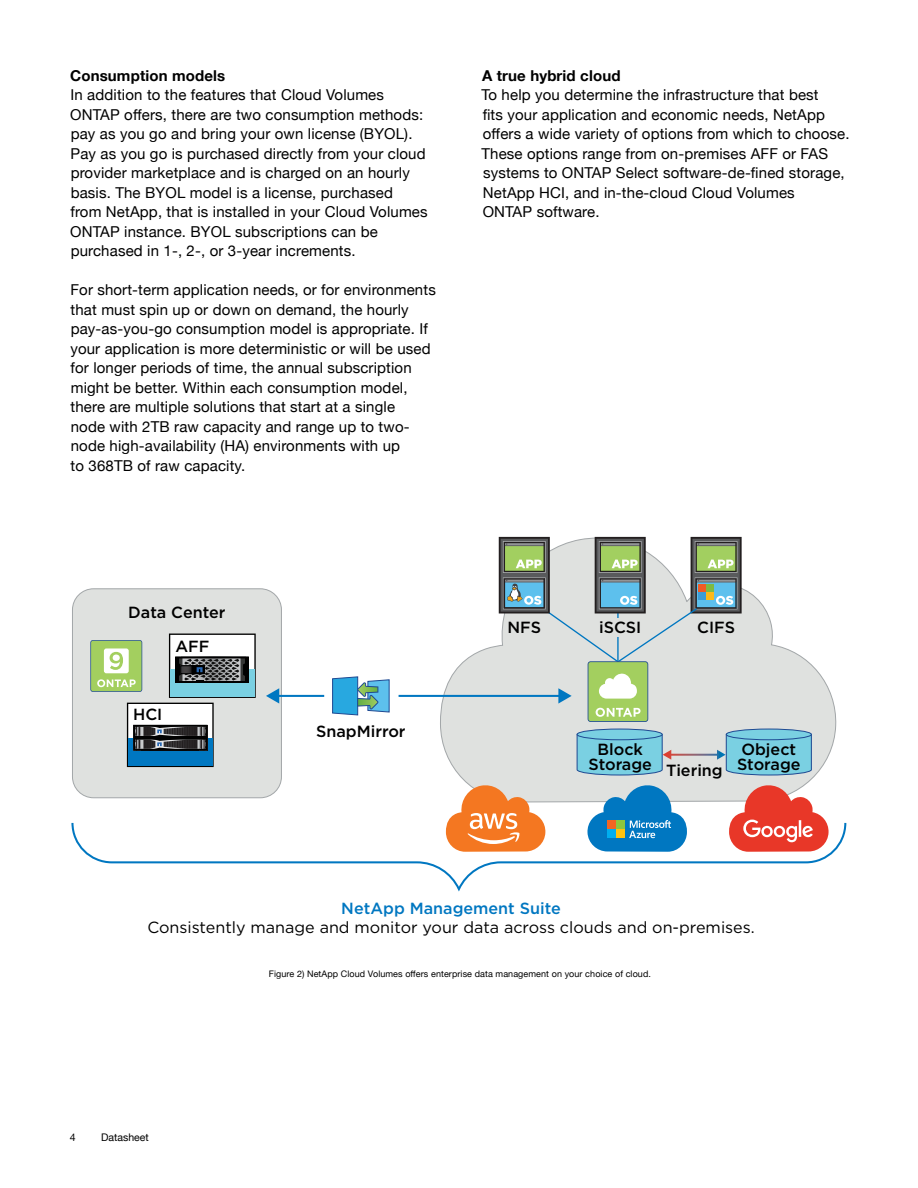
<style>
.page{position:relative;width:918px;height:1188px;background:#fff}
.page>*{position:absolute;margin:0;border:0;box-sizing:border-box;transform-origin:0 0}
.t1{font:500 16.2px/14.9px "Gotham";color:#000}
.t2{font:16.2px "Gotham";color:#000}
.t3{font:500 16.2px "Gotham";color:#0077c1}
.t4{font:15px/19.5px "Helvetica Neue";letter-spacing:.01em;color:#000}
.t5{font:700 15px "Helvetica Neue";letter-spacing:.01em;color:#000}
.t6{font:10.5px "Helvetica Neue";color:#000}
.t7{font:9px "Helvetica Neue";letter-spacing:.01em;color:#000}
</style>
<div class="page">
<div style="left:72px;top:589px;width:209px;height:209px;background:#dfe1df;border-radius:21px"></div>
<div style="left:72px;top:588px;width:210px;height:210px;border:1px solid #a3a7a9;border-radius:21px"></div>
<svg style="left:440px;top:536px;width:397px;height:267px"></svg>
<div style="left:577px;top:729px;width:85px;height:11px;background:#7ad0e2;border-radius:50%"></div>
<div style="left:577px;top:729px;width:86px;height:11px;border:1px solid #1e4a93;border-radius:50%"></div>
<div style="left:726px;top:729px;width:85px;height:11px;background:#7ad0e2;border-radius:50%"></div>
<div style="left:726px;top:729px;width:86px;height:11px;border:1px solid #1e4a93;border-radius:50%"></div>
<svg style="left:332px;top:676px;width:58px;height:40px"></svg>
<svg style="left:446px;top:783px;width:100px;height:38px"></svg>
<svg style="left:587px;top:783px;width:100px;height:38px;background:#6babd1"></svg>
<svg style="left:729px;top:783px;width:100px;height:38px"></svg>
<svg style="left:90px;top:634px;width:166px;height:133px"></svg>
<hr style="left:277px;top:695px;width:47px;height:2px;background:#0077c1">
<svg style="left:266px;top:688px;width:13px;height:16px"></svg>
<hr style="left:399px;top:695px;width:162px;height:2px;background:#0077c1">
<svg style="left:576px;top:733px;width:236px;height:43px;background:#92ccdb"></svg>
<svg style="left:499px;top:537px;width:243px;height:185px;background:#bdc9be"></svg>
<svg style="left:71px;top:821px;width:776px;height:71px"></svg>
<p class="t5" style="left:70px;top:64px;width:157px">Consumption models</p>
<p class="t4" style="left:70px;top:86px;width:359px">In addition to the features that Cloud Volumes ONTAP offers, there are two consumption methods: pay as you go and bring your own license (BYOL).<br>Pay as you go is purchased directly from your cloud provider marketplace and is charged on an hourly basis. The BYOL model is a license, purchased<br>from NetApp, that is installed in your Cloud Volumes ONTAP instance. BYOL subscriptions can be purchased in 1-, 2-, or 3-year increments.</p>
<p class="t4" style="left:70px;top:281px;width:367px">For short-term application needs, or for environments that must spin up or down on demand, the hourly pay-as-you-go consumption model is appropriate. If your application is more deterministic or will be used for longer periods of time, the annual subscription might be better. Within each consumption model, there are multiple solutions that start at a single<br>node with 2TB raw capacity and range up to two&shy;node high-availability (HA) environments with up<br>to 368TB of raw capacity.</p>
<p class="t5" style="left:482px;top:64px;width:140px">A true hybrid cloud</p>
<p class="t4" style="left:481px;top:86px;width:370px">To help you determine the infrastructure that best<br>fits your application and economic needs, NetApp offers a wide variety of options from which to choose.<br>These options range from on-premises AFF or FAS systems to ONTAP Select software-de-fined storage, NetApp HCI, and in-the-cloud Cloud Volumes<br>ONTAP software.</p>
<p class="t1" style="left:128px;top:604px;width:99px">Data Center</p>
<p class="t1" style="left:176px;top:639px;width:35px">AFF</p>
<p class="t1" style="left:133px;top:707px;width:31px">HCI</p>
<p class="t1" style="left:316px;top:724px;width:91px">SnapMirror</p>
<p class="t1" style="left:507px;top:619px;width:35px">NFS</p>
<p class="t1" style="left:599px;top:619px;width:44px">iSCSI</p>
<p class="t1" style="left:697px;top:619px;width:39px">CIFS</p>
<p class="t1" style="left:588px;top:741px;width:65px;text-align:center">Block<br>Storage</p>
<p class="t1" style="left:666px;top:763px;width:58px">Tiering</p>
<p class="t1" style="left:737px;top:741px;width:65px">Object<br>Storage</p>
<p class="t3" style="left:341px;top:898px;width:221px">NetApp Management Suite</p>
<p class="t2" style="left:147px;top:917px;width:609px">Consistently manage and monitor your data across clouds and on-premises.</p>
<p class="t6" style="left:70px;top:1129px;width:7px">4</p>
<p class="t6" style="left:101px;top:1130px;width:49px">Datasheet</p>
<p class="t7" style="left:269px;top:967px;width:384px">Figure 2) NetApp Cloud Volumes offers enterprise data management on your choice of cloud.</p>
</div>
